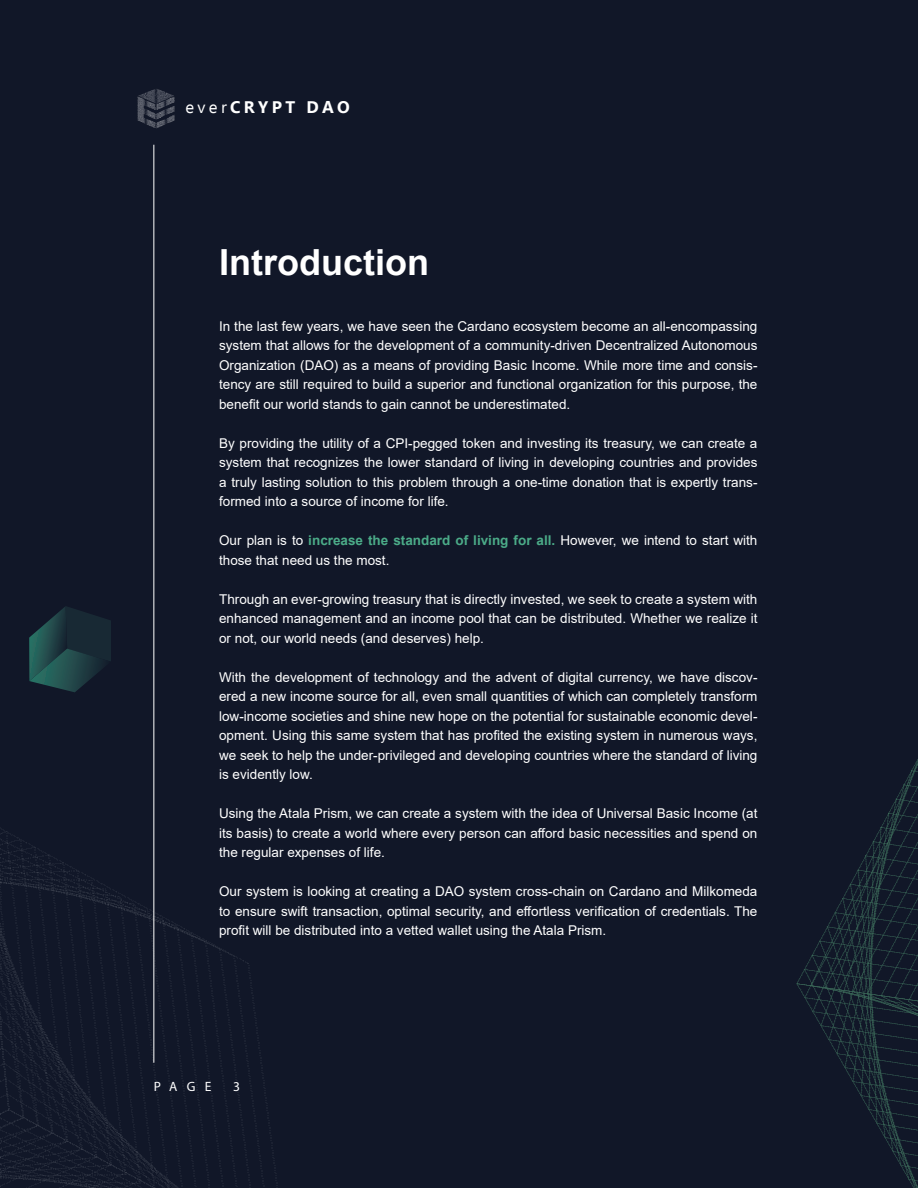
<style>
.page{position:relative;width:918px;height:1188px;background:#111728}
.page>*{position:absolute;margin:0;border:0;box-sizing:border-box;transform-origin:0 0}
.t1{font:700 36px "Arial";color:#fff}
.t2{font:700 16.8px "Ebrima";letter-spacing:.2em;color:#fff}
.t3{font:13.5px/19.5px "Arial";color:#fff;text-align:justify}
.t4{font:13.5px "Myriad Pro";color:#fff}
.s1{font-weight:400}
.s2{font-weight:700;color:#4bab88}
</style>
<div class="page">
<hr style="left:153px;top:145px;width:1px;height:918px;background:#fff">
<img style="left:137px;top:89px;width:38px;height:40px">
<svg style="left:0;top:816px;width:249px;height:372px"></svg>
<svg style="left:796px;top:759px;width:122px;height:429px"></svg>
<svg style="left:29px;top:606px;width:82px;height:86px"></svg>
<p class="t2" style="left:185px;top:94px;width:166px"><span class="s1">ever</span>CRYPT DAO</p>
<p class="t1" style="left:219px;top:237px;width:211px">Introduction</p>
<p class="t3" style="left:219px;top:316px;width:540px">In the last few years, we have seen the Cardano ecosystem become an all-encompassing system that allows for the development of a community-driven Decentralized Autonomous Organization (DAO) as a means of providing Basic Income. While more time and consis&shy;tency are still required to build a superior and functional organization for this purpose, the benefit our world stands to gain cannot be underestimated.</p>
<p class="t3" style="left:219px;top:433px;width:540px">By providing the utility of a CPI-pegged token and investing its treasury, we can create a system that recognizes the lower standard of living in developing countries and provides a truly lasting solution to this problem through a one-time donation that is expertly trans&shy;formed into a source of income for life.</p>
<p class="t3" style="left:219px;top:531px;width:540px">Our plan is to <span class="s2">increase the standard of living for all.</span> However, we intend to start with those that need us the most.</p>
<p class="t3" style="left:219px;top:589px;width:540px">Through an ever-growing treasury that is directly invested, we seek to create a system with enhanced management and an income pool that can be distributed. Whether we realize it or not, our world needs (and deserves) help.</p>
<p class="t3" style="left:219px;top:667px;width:540px">With the development of technology and the advent of digital currency, we have discov&shy;ered a new income source for all, even small quantities of which can completely transform low-income societies and shine new hope on the potential for sustainable economic devel&shy;opment. Using this same system that has profited the existing system in numerous ways, we seek to help the under-privileged and developing countries where the standard of living is evidently low.</p>
<p class="t3" style="left:219px;top:804px;width:540px">Using the Atala Prism, we can create a system with the idea of Universal Basic Income (at its basis) to create a world where every person can afford basic necessities and spend on the regular expenses of life.</p>
<p class="t3" style="left:219px;top:882px;width:540px">Our system is looking at creating a DAO system cross-chain on Cardano and Milkomeda to ensure swift transaction, optimal security, and effortless verification of credentials. The profit will be distributed into a vetted wallet using the Atala Prism.</p>
<p class="t4" style="left:154px;top:1078px;width:59px">PAGE</p>
<p class="t4" style="left:233px;top:1078px;width:8px">3</p>
</div>
